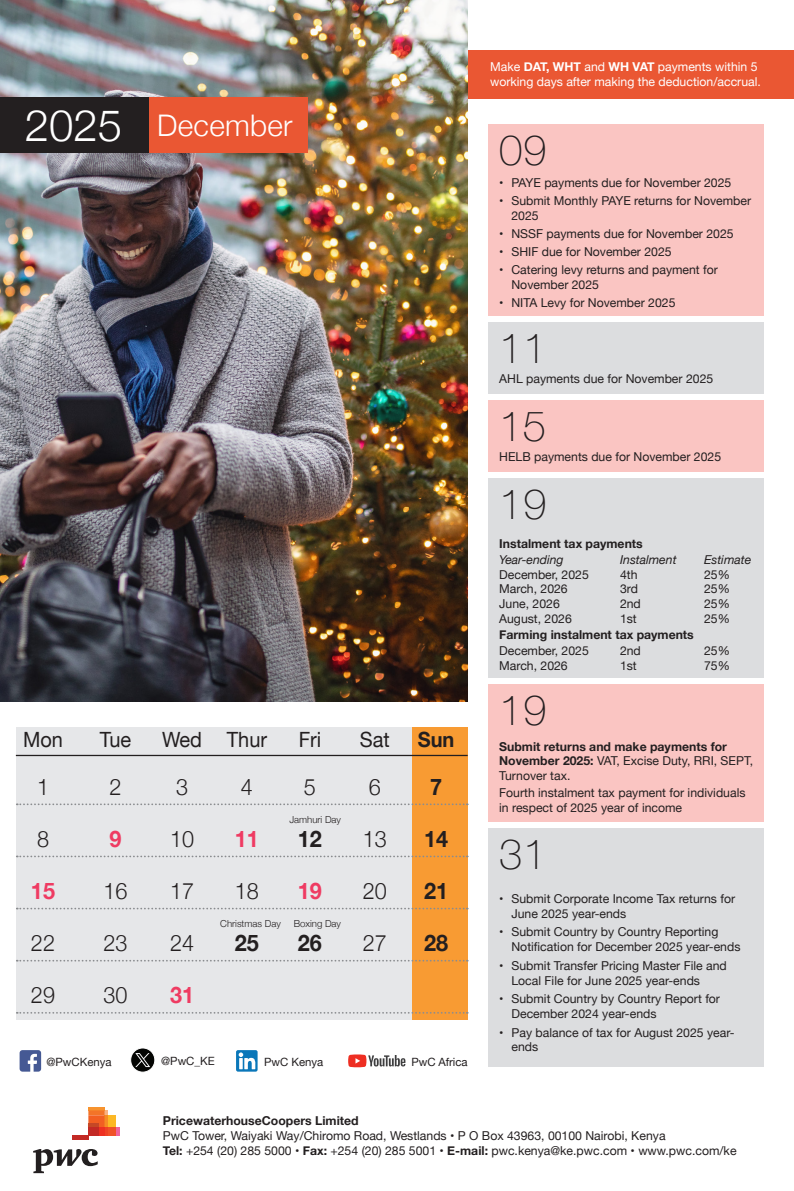
<style>
.page{position:relative;width:794px;height:1191px;background:#fff}
.page>*{position:absolute;margin:0;border:0;box-sizing:border-box;transform-origin:0 0}
.t1{font:300 43.75px "Helvetica Neue";color:#fff}
.t2{font:100 42px "Helvetica Neue";letter-spacing:.01em;color:#231f20}
.t3{font:300 29.75px "Helvetica Neue";letter-spacing:.01em;color:#fff}
.t4{font:300 22.75px "Helvetica Neue";color:#231f20;scale:.95 1}
.t5{font:700 22.75px "Helvetica Neue";color:#231f20;scale:.95 1}
.t6{font:700 22.75px "Helvetica Neue";color:#ef3b62;scale:.95 1}
.t7{font:21px "Helvetica Neue";color:#231f20;scale:.95 1}
.t8{font:700 21px "Helvetica Neue";color:#231f20;scale:.95 1}
.Body_text{font:12.25px/14.7px "Helvetica Neue";color:#231f20}
.t9{font:700 12.25px/14.7px "Helvetica Neue";color:#231f20}
.t10{font:12.25px/14.7px "Helvetica Neue";color:#fff}
.t11{font:italic 12.25px "Helvetica Neue";color:#231f20}
.Body_text-2{font:11.38px "Helvetica Neue";color:#231f20}
.t12{font:300 9.62px "Helvetica Neue";color:#231f20}
.s1{font-weight:700}
.s2{font-weight:400}
</style>
<div class="page">
<div style="left:458px;top:50px;width:336px;height:48px;background:#ea5733"></div>
<div style="left:16px;top:727px;width:398px;height:292px;background:#e6e7e9"></div>
<div style="left:412px;top:727px;width:56px;height:292px;background:#f89b33"></div>
<div style="left:488px;top:124px;width:276px;height:192px;background:#fac5c2"></div>
<div style="left:488px;top:401px;width:276px;height:71px;background:#fac5c2"></div>
<div style="left:488px;top:479px;width:276px;height:199px;background:#dcdddf"></div>
<div style="left:488px;top:322px;width:276px;height:71px;background:#dcdddf"></div>
<div style="left:488px;top:685px;width:276px;height:137px;background:#fac5c2"></div>
<div style="left:488px;top:828px;width:276px;height:239px;background:#dcdddf"></div>
<svg style="left:33px;top:1149px;width:65px;height:24px"></svg>
<svg style="left:116px;top:1127px;width:4px;height:8px"></svg>
<hr style="left:88px;top:1107px;width:16px;height:3px;background:#f7932e">
<div style="left:108px;top:1115px;width:8px;height:12px;background:#fcb825"></div>
<div style="left:108px;top:1127px;width:8px;height:8px;background:#f05128"></div>
<svg style="left:88px;top:1110px;width:20px;height:25px"></svg>
<div style="left:98px;top:1127px;width:6px;height:8px;background:#ee3022"></div>
<hr style="left:88px;top:1123px;width:10px;height:4px;background:#c54826">
<div style="left:88px;top:1127px;width:10px;height:8px;background:#c32a25"></div>
<hr style="left:72px;top:1135px;width:16px;height:4px;background:#c32a25">
<hr style="left:16px;top:755px;width:452px;height:1px;background:#231f20">
<svg style="left:17px;top:803px;width:451px;height:2px"></svg>
<svg style="left:17px;top:855px;width:451px;height:2px"></svg>
<svg style="left:17px;top:907px;width:451px;height:2px"></svg>
<svg style="left:17px;top:959px;width:451px;height:2px"></svg>
<svg style="left:17px;top:1012px;width:451px;height:1px"></svg>
<svg style="left:20px;top:1050px;width:21px;height:21px"></svg>
<div style="left:131px;top:1048px;width:24px;height:24px;background:#040503;border-radius:50%"></div>
<div style="left:131px;top:1048px;width:24px;height:24px;border:1px solid #fff;border-radius:50%"></div>
<svg style="left:135px;top:1053px;width:15px;height:14px"></svg>
<svg style="left:236px;top:1050px;width:21px;height:21px"></svg>
<svg style="left:348px;top:1054px;width:57px;height:13px"></svg>
<img style="left:0;top:0;width:468px;height:701px">
<div style="left:0;top:97px;width:154px;height:55px;background:#231f20"></div>
<div style="left:149px;top:97px;width:159px;height:55px;background:#ea5733"></div>
<p class="t1" style="left:25px;top:90px;width:99px">2025</p>
<p class="t3" style="left:157px;top:102px;width:137px">December</p>
<p class="t7" style="left:23px;top:725px;width:44px">Mon</p>
<p class="t7" style="left:100px;top:725px;width:35px">Tue</p>
<p class="t7" style="left:162px;top:725px;width:112px">Wed Thur</p>
<p class="t7" style="left:299px;top:725px;width:25px">Fri</p>
<p class="t7" style="left:360px;top:725px;width:33px">Sat</p>
<p class="t8" style="left:418px;top:723px;width:40px">Sun</p>
<p class="t4" style="left:37px;top:768px;width:14px">1</p>
<p class="t4" style="left:110px;top:768px;width:14px">2</p>
<p class="t4" style="left:176px;top:768px;width:14px">3</p>
<p class="t4" style="left:241px;top:768px;width:14px">4</p>
<p class="t4" style="left:304px;top:768px;width:14px">5</p>
<p class="t4" style="left:369px;top:768px;width:14px">6</p>
<p class="t5" style="left:430px;top:768px;width:14px">7</p>
<p class="t4" style="left:37px;top:820px;width:14px">8</p>
<p class="t6" style="left:110px;top:820px;width:14px">9</p>
<p class="t4" style="left:170px;top:820px;width:27px">10</p>
<p class="t6" style="left:235px;top:820px;width:27px">11</p>
<p class="t5" style="left:298px;top:820px;width:27px">12</p>
<p class="t4" style="left:363px;top:820px;width:27px">13</p>
<p class="t5" style="left:424px;top:820px;width:27px">14</p>
<p class="t6" style="left:31px;top:873px;width:27px">15</p>
<p class="t4" style="left:104px;top:872px;width:27px">16</p>
<p class="t4" style="left:170px;top:872px;width:27px">17</p>
<p class="t4" style="left:235px;top:872px;width:27px">18</p>
<p class="t6" style="left:298px;top:873px;width:27px">19</p>
<p class="t4" style="left:363px;top:872px;width:27px">20</p>
<p class="t5" style="left:424px;top:873px;width:27px">21</p>
<p class="t4" style="left:31px;top:924px;width:27px">22</p>
<p class="t4" style="left:104px;top:924px;width:27px">23</p>
<p class="t4" style="left:170px;top:924px;width:27px">24</p>
<p class="t5" style="left:235px;top:925px;width:27px">25</p>
<p class="t5" style="left:298px;top:925px;width:27px">26</p>
<p class="t4" style="left:363px;top:924px;width:27px">27</p>
<p class="t5" style="left:424px;top:925px;width:27px">28</p>
<p class="t4" style="left:31px;top:976px;width:27px">29</p>
<p class="t4" style="left:104px;top:976px;width:27px">30</p>
<p class="t6" style="left:170px;top:977px;width:27px">31</p>
<p class="t12" style="left:289px;top:812px;width:53px">Jamhuri Day</p>
<p class="t12" style="left:220px;top:916px;width:62px">Christmas Day</p>
<p class="t12" style="left:294px;top:916px;width:49px">Boxing Day</p>
<p class="Body_text-2" style="left:46px;top:1054px;width:67px">@PwCKenya</p>
<p class="Body_text-2" style="left:161px;top:1052px;width:55px">@PwC_KE</p>
<p class="Body_text-2" style="left:264px;top:1053px;width:61px">PwC Kenya</p>
<p class="Body_text-2" style="left:411px;top:1053px;width:58px">PwC Africa</p>
<p class="t10" style="left:490px;top:60px;width:272px">Make <span class="s1">DAT, WHT</span> and <span class="s1">WH VAT</span> payments within 5 working days after making the deduction/accrual.</p>
<p class="t2" style="left:499px;top:118px;width:49px">09</p>
<p class="Body_text" style="left:499px;top:176px;width:234px">• PAYE payments due for November 2025</p>
<p class="Body_text" style="left:511px;top:194px;width:241px;text-indent:-12px">• Submit Monthly PAYE returns for November<br>2025</p>
<p class="Body_text" style="left:499px;top:227px;width:236px">• NSSF payments due for November 2025</p>
<p class="Body_text" style="left:499px;top:245px;width:174px">• SHIF due for November 2025</p>
<p class="Body_text" style="left:511px;top:263px;width:208px;text-indent:-12px">• Catering levy returns and payment for<br>November 2025</p>
<p class="Body_text" style="left:499px;top:296px;width:178px">• NITA Levy for November 2025</p>
<p class="t2" style="left:499px;top:316px;width:49px">11</p>
<p class="Body_text" style="left:499px;top:372px;width:215px">AHL payments due for November 2025</p>
<p class="t2" style="left:499px;top:394px;width:49px">15</p>
<p class="Body_text" style="left:499px;top:450px;width:223px">HELB payments due for November 2025</p>
<p class="t2" style="left:499px;top:472px;width:49px">19</p>
<p class="t9" style="left:499px;top:536px;width:145px">Instalment tax payments</p>
<p class="t11" style="left:499px;top:551px;width:66px">Year-ending</p>
<p class="t11" style="left:620px;top:551px;width:58px">Instalment</p>
<p class="t11" style="left:704px;top:551px;width:49px">Estimate</p>
<p class="Body_text" style="left:499px;top:567px;width:91px">December, 2025</p>
<p class="Body_text" style="left:620px;top:567px;width:19px">4th</p>
<p class="Body_text" style="left:704px;top:567px;width:27px">25%</p>
<p class="Body_text" style="left:499px;top:582px;width:70px">March, 2026</p>
<p class="Body_text" style="left:620px;top:582px;width:19px">3rd</p>
<p class="Body_text" style="left:704px;top:582px;width:27px">25%</p>
<p class="Body_text" style="left:499px;top:597px;width:62px">June, 2026</p>
<p class="Body_text" style="left:620px;top:597px;width:22px">2nd</p>
<p class="Body_text" style="left:704px;top:597px;width:27px">25%</p>
<p class="Body_text" style="left:499px;top:612px;width:74px">August, 2026</p>
<p class="Body_text" style="left:620px;top:612px;width:18px">1st</p>
<p class="Body_text" style="left:704px;top:612px;width:27px">25%</p>
<p class="t9" style="left:499px;top:627px;width:196px">Farming instalment tax payments</p>
<p class="Body_text" style="left:499px;top:644px;width:91px">December, 2025</p>
<p class="Body_text" style="left:620px;top:644px;width:22px">2nd</p>
<p class="Body_text" style="left:704px;top:644px;width:27px">25%</p>
<p class="Body_text" style="left:499px;top:659px;width:70px">March, 2026</p>
<p class="Body_text" style="left:620px;top:659px;width:18px">1st</p>
<p class="Body_text" style="left:704px;top:659px;width:27px">75%</p>
<p class="t2" style="left:499px;top:678px;width:49px">19</p>
<p class="t9" style="left:499px;top:739px;width:255px">Submit returns and make payments for<br>November 2025: <span class="s2">VAT, Excise Duty, RRI, SEPT,<br>Turnover tax.</span></p>
<p class="Body_text" style="left:499px;top:786px;width:248px">Fourth instalment tax payment for individuals in respect of 2025 year of income</p>
<p class="t2" style="left:499px;top:822px;width:49px">31</p>
<p class="Body_text" style="left:511px;top:892px;width:225px;text-indent:-12px">• Submit Corporate Income Tax returns for<br>June 2025 year-ends</p>
<p class="Body_text" style="left:511px;top:925px;width:230px;text-indent:-12px">• Submit Country by Country Reporting<br>Notification for December 2025 year-ends</p>
<p class="Body_text" style="left:511px;top:958px;width:217px;text-indent:-12px">• Submit Transfer Pricing Master File and<br>Local File for June 2025 year-ends</p>
<p class="Body_text" style="left:511px;top:992px;width:210px;text-indent:-12px">• Submit Country by Country Report for<br>December 2024 year-ends</p>
<p class="Body_text" style="left:511px;top:1025px;width:225px;text-indent:-12px">• Pay balance of tax for August 2025 year&shy;ends</p>
<p class="Body_text" style="left:163px;top:1114px;width:575px"><span class="s1">PricewaterhouseCoopers Limited<br></span>PwC Tower, Waiyaki Way/Chiromo Road, Westlands • P O Box 43963, 00100 Nairobi, Kenya<br><span class="s1">Tel:</span> +254 (20) 285 5000 • <span class="s1">Fax:</span> +254 (20) 285 5001 • <span class="s1">E-mail:</span> pwc.kenya@ke.pwc.com • www.pwc.com/ke</p>
</div>
